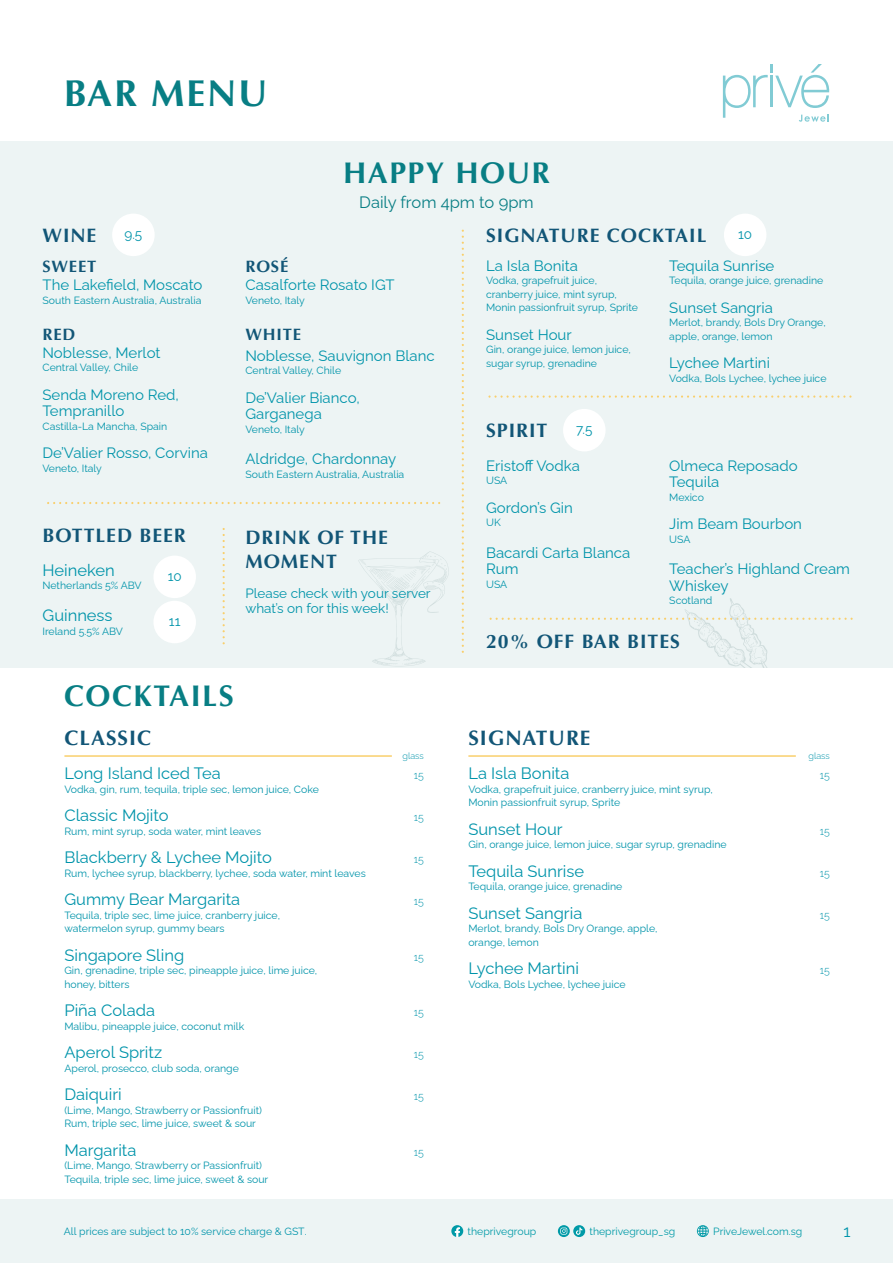
<style>
.page{position:relative;width:893px;height:1263px;background:#fff}
.page>*{position:absolute;margin:0;border:0;box-sizing:border-box;transform-origin:0 0}
.t1{font:700 37.5px "Optima";letter-spacing:.05em;color:#087e84}
.t2{font:700 30px "Optima";letter-spacing:.05em;color:#087e84}
.t3{font:700 21px "Optima";letter-spacing:.05em;color:#125677}
.t4{font:700 19.5px/23.4px "Optima";letter-spacing:.05em;color:#125677}
.t5{font:100 16.5px "Raleway";color:#0094aa}
.t6{font:100 16.5px "Raleway";color:#087e84}
.t7{font:700 16.5px "Optima";letter-spacing:.05em;color:#125677}
.t8{font:100 15px/16.5px "Raleway";color:#0094aa}
.t9{font:100 13.5px/15px "Raleway";color:#0094aa}
.t10{font:100 10.5px/13.5px "Raleway";color:#0094aa}
.t11{font:100 10.5px "Raleway";color:#009aa7}
.t12{font:100 9px "Raleway";color:#0094aa}
</style>
<div class="page">
<svg style="left:723px;top:64px;width:106px;height:58px"></svg>
<div style="left:0;top:1199px;width:893px;height:64px;background:#edf4f4"></div>
<svg style="left:697px;top:1225px;width:12px;height:12px"></svg>
<svg style="left:451px;top:1225px;width:12px;height:12px"></svg>
<svg style="left:558px;top:1225px;width:12px;height:12px"></svg>
<svg style="left:560px;top:1227px;width:7px;height:7px"></svg>
<svg style="left:573px;top:1225px;width:12px;height:12px"></svg>
<svg style="left:576px;top:1227px;width:6px;height:8px"></svg>
<div style="left:0;top:141px;width:893px;height:526px;background:#edf4f4"></div>
<svg style="left:462px;top:229px;width:2px;height:423px"></svg>
<svg style="left:223px;top:528px;width:2px;height:115px"></svg>
<div style="left:112px;top:214px;width:43px;height:42px;background:#fff;border-radius:50%"></div>
<svg style="left:47px;top:502px;width:392px;height:2px"></svg>
<svg style="left:488px;top:395px;width:362px;height:3px"></svg>
<div style="left:724px;top:214px;width:42px;height:42px;background:#fff;border-radius:50%"></div>
<div style="left:563px;top:409px;width:43px;height:42px;background:#fff;border-radius:50%"></div>
<div style="left:153px;top:556px;width:43px;height:42px;background:#fff;border-radius:50%"></div>
<div style="left:153px;top:601px;width:43px;height:42px;background:#fff;border-radius:50%"></div>
<svg style="left:358px;top:551px;width:91px;height:115px"></svg>
<svg style="left:489px;top:598px;width:363px;height:69px"></svg>
<hr style="left:64px;top:755px;width:328px;height:2px;background:#f9cf6c">
<hr style="left:468px;top:755px;width:328px;height:2px;background:#f9cf6c">
<h1 class="t1" style="left:64px;top:72px;width:205px">BAR MENU</h1>
<h2 class="t2" style="left:343px;top:155px;width:208px">HAPPY HOUR</h2>
<h3 class="t6" style="left:359px;top:189px;width:176px">Daily from 4pm to 9pm</h3>
<h3 class="t4" style="left:43px;top:224px;width:55px">WINE</h3>
<p class="t9" style="left:124px;top:225px;width:19px">9.5</p>
<h3 class="t7" style="left:43px;top:257px;width:55px">SWEET</h3>
<h3 class="t8" style="left:43px;top:275px;width:162px">The Lakefield, Moscato</h3>
<p class="t10" style="left:43px;top:292px;width:160px">South Eastern Australia, Australia</p>
<h3 class="t7" style="left:43px;top:325px;width:34px">RED</h3>
<h3 class="t8" style="left:43px;top:343px;width:120px">Noblesse, Merlot</h3>
<p class="t10" style="left:43px;top:360px;width:97px">Central Valley, Chile</p>
<h3 class="t8" style="left:43px;top:385px;width:138px">Senda Moreno Red,<br>Tempranillo</h3>
<p class="t10" style="left:43px;top:418px;width:126px">Castilla-La Mancha, Spain</p>
<h3 class="t8" style="left:43px;top:443px;width:167px">De’Valier Rosso, Corvina</h3>
<p class="t10" style="left:43px;top:460px;width:61px">Veneto, Italy</p>
<h3 class="t7" style="left:245px;top:257px;width:44px">ROSÉ</h3>
<h3 class="t8" style="left:245px;top:275px;width:151px">Casalforte Rosato IGT</h3>
<p class="t10" style="left:245px;top:292px;width:61px">Veneto, Italy</p>
<h3 class="t7" style="left:245px;top:325px;width:57px">WHITE</h3>
<h3 class="t8" style="left:245px;top:346px;width:191px">Noblesse, Sauvignon Blanc</h3>
<p class="t10" style="left:245px;top:363px;width:97px">Central Valley, Chile</p>
<h3 class="t8" style="left:245px;top:388px;width:116px">De’Valier Bianco,<br>Garganega</h3>
<p class="t10" style="left:245px;top:421px;width:61px">Veneto, Italy</p>
<h3 class="t8" style="left:245px;top:449px;width:152px">Aldridge, Chardonnay</h3>
<p class="t10" style="left:245px;top:466px;width:160px">South Eastern Australia, Australia</p>
<h3 class="t4" style="left:43px;top:524px;width:145px">BOTTLED BEER</h3>
<h3 class="t4" style="left:245px;top:526px;width:144px">DRINK OF THE<br>MOMENT</h3>
<p class="t9" style="left:245px;top:584px;width:187px">Please check with your server what’s on for this week!</p>
<h3 class="t5" style="left:43px;top:557px;width:74px">Heineken</h3>
<p class="t10" style="left:43px;top:578px;width:101px">Netherlands 5% ABV</p>
<p class="t9" style="left:168px;top:567px;width:16px">10</p>
<h3 class="t5" style="left:43px;top:602px;width:72px">Guinness</h3>
<p class="t10" style="left:43px;top:623px;width:82px">Ireland 5.5% ABV</p>
<p class="t9" style="left:169px;top:612px;width:13px">11</p>
<h2 class="t2" style="left:64px;top:679px;width:171px">COCKTAILS</h2>
<h3 class="t3" style="left:64px;top:725px;width:88px">CLASSIC</h3>
<h3 class="t5" style="left:64px;top:760px;width:158px">Long Island Iced Tea</h3>
<p class="t10" style="left:64px;top:781px;width:256px">Vodka, gin, rum, tequila, triple sec, lemon juice, Coke</p>
<h3 class="t5" style="left:64px;top:802px;width:106px">Classic Mojito</h3>
<p class="t10" style="left:64px;top:823px;width:198px">Rum, mint syrup, soda water, mint leaves</p>
<h3 class="t5" style="left:64px;top:844px;width:209px">Blackberry &amp; Lychee Mojito</h3>
<p class="t10" style="left:64px;top:865px;width:303px">Rum, lychee syrup, blackberry, lychee, soda water, mint leaves</p>
<h3 class="t5" style="left:64px;top:886px;width:177px">Gummy Bear Margarita</h3>
<p class="t10" style="left:64px;top:907px;width:217px">Tequila, triple sec, lime juice, cranberry juice, watermelon syrup, gummy bears</p>
<h3 class="t5" style="left:64px;top:942px;width:121px">Singapore Sling</h3>
<p class="t10" style="left:64px;top:962px;width:254px">Gin, grenadine, triple sec, pineapple juice, lime juice, honey, bitters</p>
<h3 class="t5" style="left:64px;top:997px;width:92px">Piña Colada</h3>
<p class="t10" style="left:64px;top:1018px;width:181px">Malibu, pineapple juice, coconut milk</p>
<h3 class="t5" style="left:64px;top:1039px;width:99px">Aperol Spritz</h3>
<p class="t10" style="left:64px;top:1060px;width:176px">Aperol, prosecco, club soda, orange</p>
<h3 class="t5" style="left:64px;top:1081px;width:59px">Daiquiri</h3>
<p class="t10" style="left:64px;top:1102px;width:199px">(Lime, Mango, Strawberry or Passionfruit)<br>Rum, triple sec, lime juice, sweet &amp; sour</p>
<h3 class="t5" style="left:64px;top:1137px;width:74px">Margarita</h3>
<p class="t10" style="left:64px;top:1157px;width:205px">(Lime, Mango, Strawberry or Passionfruit)<br>Tequila, triple sec, lime juice, sweet &amp; sour</p>
<p class="t12" style="left:403px;top:748px;width:23px">glass</p>
<p class="t10" style="left:414px;top:767px;width:11px">15</p>
<p class="t10" style="left:414px;top:809px;width:11px">15</p>
<p class="t10" style="left:414px;top:851px;width:11px">15</p>
<p class="t10" style="left:414px;top:893px;width:11px">15</p>
<p class="t10" style="left:414px;top:949px;width:11px">15</p>
<p class="t10" style="left:414px;top:1004px;width:11px">15</p>
<p class="t10" style="left:414px;top:1046px;width:11px">15</p>
<p class="t10" style="left:414px;top:1088px;width:11px">15</p>
<p class="t10" style="left:414px;top:1144px;width:11px">15</p>
<h3 class="t4" style="left:486px;top:224px;width:222px">SIGNATURE COCKTAIL</h3>
<p class="t9" style="left:738px;top:225px;width:16px">10</p>
<h3 class="t8" style="left:669px;top:256px;width:107px">Tequila Sunrise</h3>
<p class="t10" style="left:669px;top:273px;width:156px">Tequila, orange juice, grenadine</p>
<h3 class="t8" style="left:669px;top:298px;width:105px">Sunset Sangria</h3>
<p class="t10" style="left:669px;top:315px;width:158px">Merlot, brandy, Bols Dry Orange, apple, orange, lemon</p>
<h3 class="t8" style="left:669px;top:353px;width:102px">Lychee Martini</h3>
<p class="t10" style="left:669px;top:370px;width:159px">Vodka, Bols Lychee, lychee juice</p>
<h3 class="t8" style="left:486px;top:256px;width:93px">La Isla Bonita</h3>
<p class="t10" style="left:486px;top:273px;width:153px">Vodka, grapefruit juice, cranberry juice, mint syrup,<br>Monin passionfruit syrup, Sprite</p>
<h3 class="t8" style="left:486px;top:325px;width:87px">Sunset Hour</h3>
<p class="t10" style="left:486px;top:342px;width:146px">Gin, orange juice, lemon juice, sugar syrup, grenadine</p>
<h3 class="t4" style="left:486px;top:419px;width:63px">SPIRIT</h3>
<p class="t9" style="left:576px;top:421px;width:18px">7.5</p>
<h3 class="t8" style="left:486px;top:455px;width:95px">Eristoff Vodka</h3>
<p class="t10" style="left:486px;top:472px;width:23px">USA</p>
<h3 class="t8" style="left:486px;top:497px;width:88px">Gordon’s Gin</h3>
<p class="t10" style="left:486px;top:514px;width:16px">UK</p>
<h3 class="t8" style="left:486px;top:542px;width:146px">Bacardi Carta Blanca<br>Rum</h3>
<p class="t10" style="left:486px;top:576px;width:23px">USA</p>
<h3 class="t8" style="left:669px;top:455px;width:130px">Olmeca Reposado<br>Tequila</h3>
<p class="t10" style="left:669px;top:489px;width:36px">Mexico</p>
<h3 class="t8" style="left:669px;top:514px;width:134px">Jim Beam Bourbon</h3>
<p class="t10" style="left:669px;top:531px;width:23px">USA</p>
<h3 class="t8" style="left:669px;top:559px;width:182px">Teacher’s Highland Cream<br>Whiskey</h3>
<p class="t10" style="left:669px;top:592px;width:44px">Scotland</p>
<h3 class="t4" style="left:486px;top:629px;width:195px">20% OFF BAR BITES</h3>
<h3 class="t3" style="left:468px;top:725px;width:123px">SIGNATURE</h3>
<h3 class="t5" style="left:468px;top:760px;width:103px">La Isla Bonita</h3>
<p class="t10" style="left:468px;top:781px;width:246px">Vodka, grapefruit juice, cranberry juice, mint syrup,<br>Monin passionfruit syrup, Sprite</p>
<h3 class="t5" style="left:468px;top:816px;width:96px">Sunset Hour</h3>
<p class="t10" style="left:468px;top:836px;width:260px">Gin, orange juice, lemon juice, sugar syrup, grenadine</p>
<h3 class="t5" style="left:468px;top:858px;width:117px">Tequila Sunrise</h3>
<p class="t10" style="left:468px;top:878px;width:156px">Tequila, orange juice, grenadine</p>
<h3 class="t5" style="left:468px;top:900px;width:115px">Sunset Sangria</h3>
<p class="t10" style="left:468px;top:920px;width:191px">Merlot, brandy, Bols Dry Orange, apple, orange, lemon</p>
<h3 class="t5" style="left:468px;top:955px;width:112px">Lychee Martini</h3>
<p class="t10" style="left:468px;top:976px;width:159px">Vodka, Bols Lychee, lychee juice</p>
<p class="t12" style="left:808px;top:748px;width:23px">glass</p>
<p class="t10" style="left:820px;top:767px;width:11px">15</p>
<p class="t10" style="left:820px;top:823px;width:11px">15</p>
<p class="t10" style="left:820px;top:865px;width:11px">15</p>
<p class="t10" style="left:820px;top:907px;width:11px">15</p>
<p class="t10" style="left:820px;top:962px;width:11px">15</p>
<p class="t10" style="left:64px;top:1223px;width:244px">All prices are subject to 10% service charge &amp; GST.</p>
<p class="t11" style="left:468px;top:1223px;width:70px">theprivegroup</p>
<p class="t11" style="left:589px;top:1223px;width:87px">theprivegroup_sg</p>
<p class="t11" style="left:713px;top:1223px;width:91px">PriveJewel.com.sg</p>
<h3 class="t5" style="left:843px;top:1218px;width:9px">1</h3>
</div>
